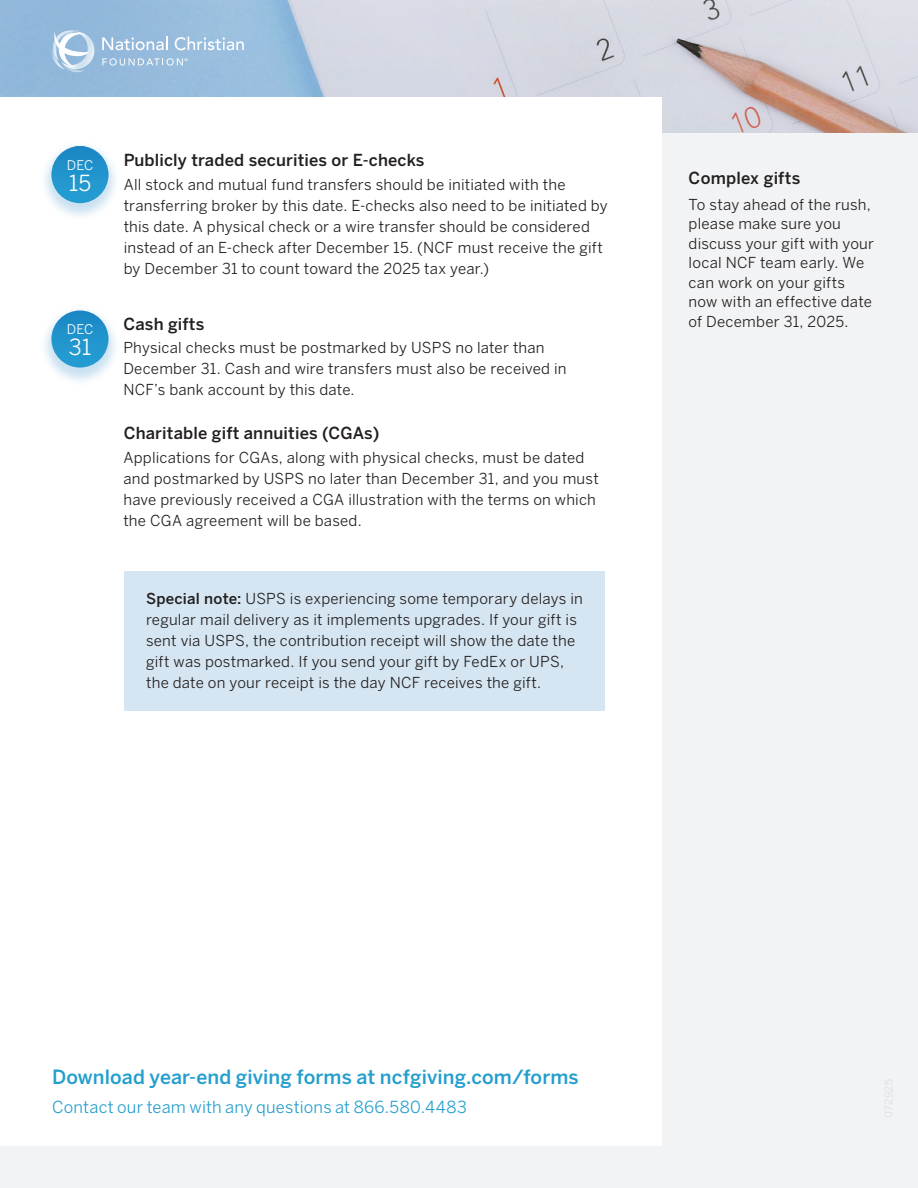
<style>
.page{position:relative;width:918px;height:1188px;background:#f2f3f4}
.page>*{position:absolute;margin:0;border:0;box-sizing:border-box;transform-origin:0 0}
.t1{font:22.05px "Benton Sans";color:#fff}
.t2{font:500 19.5px "Benton Sans";letter-spacing:.005em;color:#249ecd}
.Normal__Benton_Regular{font:500 16.5px "Benton Sans";letter-spacing:.01em;color:#231f20}
.t3{font:16.5px "Benton Sans";letter-spacing:.01em;color:#249ecd}
.Normal__Benton_Regular-2{font:15px/21px "Benton Sans";letter-spacing:.015em;color:#231f20}
.t4{font:13.2px "Benton Sans";letter-spacing:-.01em;color:#fff}
.s1{font-weight:500}
</style>
<div class="page">
<img style="left:0;top:0;width:918px;height:133px">
<div style="left:0;top:97px;width:662px;height:1048px;background:#fff"></div>
<svg style="left:102px;top:37px;width:66px;height:13px"></svg>
<svg style="left:175px;top:37px;width:69px;height:13px"></svg>
<svg style="left:102px;top:58px;width:86px;height:8px"></svg>
<svg style="left:50px;top:30px;width:46px;height:43px"></svg>
<img style="left:44px;top:145px;width:72px;height:71px">
<svg style="left:51px;top:146px;width:58px;height:57px;background:#2595cd"></svg>
<svg style="left:51px;top:310px;width:58px;height:58px;background:#2897cd"></svg>
<div style="left:124px;top:571px;width:481px;height:140px;background:#d5e6f2"></div>
<p class="Normal__Benton_Regular" style="left:124px;top:150px;width:302px">Publicly traded securities or E-checks</p>
<p class="t4" style="left:67px;top:157px;width:28px">DEC</p>
<p class="t1" style="left:69px;top:170px;width:24px">15</p>
<p class="Normal__Benton_Regular" style="left:689px;top:167px;width:113px">Complex gifts</p>
<p class="Normal__Benton_Regular-2" style="left:689px;top:195px;width:187px;line-height:19.5px">To stay ahead of the rush, please make sure you discuss your gift with your local NCF team early. We can work on your gifts now with an effective date of December 31, 2025.</p>
<p class="Normal__Benton_Regular-2" style="left:124px;top:174px;width:486px">All stock and mutual fund transfers should be initiated with the transferring broker by this date. E-checks also need to be initiated by this date. A physical check or a wire transfer should be considered instead of an E-check after December 15. (NCF must receive the gift by December 31 to count toward the 2025 tax year.)</p>
<p class="Normal__Benton_Regular" style="left:123px;top:313px;width:82px">Cash gifts</p>
<p class="t4" style="left:67px;top:322px;width:28px">DEC</p>
<p class="t1" style="left:69px;top:334px;width:24px">31</p>
<p class="Normal__Benton_Regular-2" style="left:123px;top:337px;width:445px">Physical checks must be postmarked by USPS no later than<br>December 31. Cash and wire transfers must also be received in<br>NCF’s bank account by this date.</p>
<p class="Normal__Benton_Regular" style="left:124px;top:423px;width:257px">Charitable gift annuities (CGAs)</p>
<p class="Normal__Benton_Regular-2" style="left:123px;top:447px;width:477px">Applications for CGAs, along with physical checks, must be dated and postmarked by USPS no later than December 31, and you must have previously received a CGA illustration with the terms on which the CGA agreement will be based.</p>
<p class="Normal__Benton_Regular-2" style="left:146px;top:588px;width:438px"><span class="s1">Special note:</span> USPS is experiencing some temporary delays in regular mail delivery as it implements upgrades. If your gift is sent via USPS, the contribution receipt will show the date the gift was postmarked. If you send your gift by FedEx or UPS, the date on your receipt is the day NCF receives the gift.</p>
<p class="t2" style="left:52px;top:1065px;width:528px">Download year-end giving forms at ncfgiving.com/forms</p>
<p class="t3" style="left:52px;top:1098px;width:416px">Contact our team with any questions at 866.580.4483</p>
</div>
